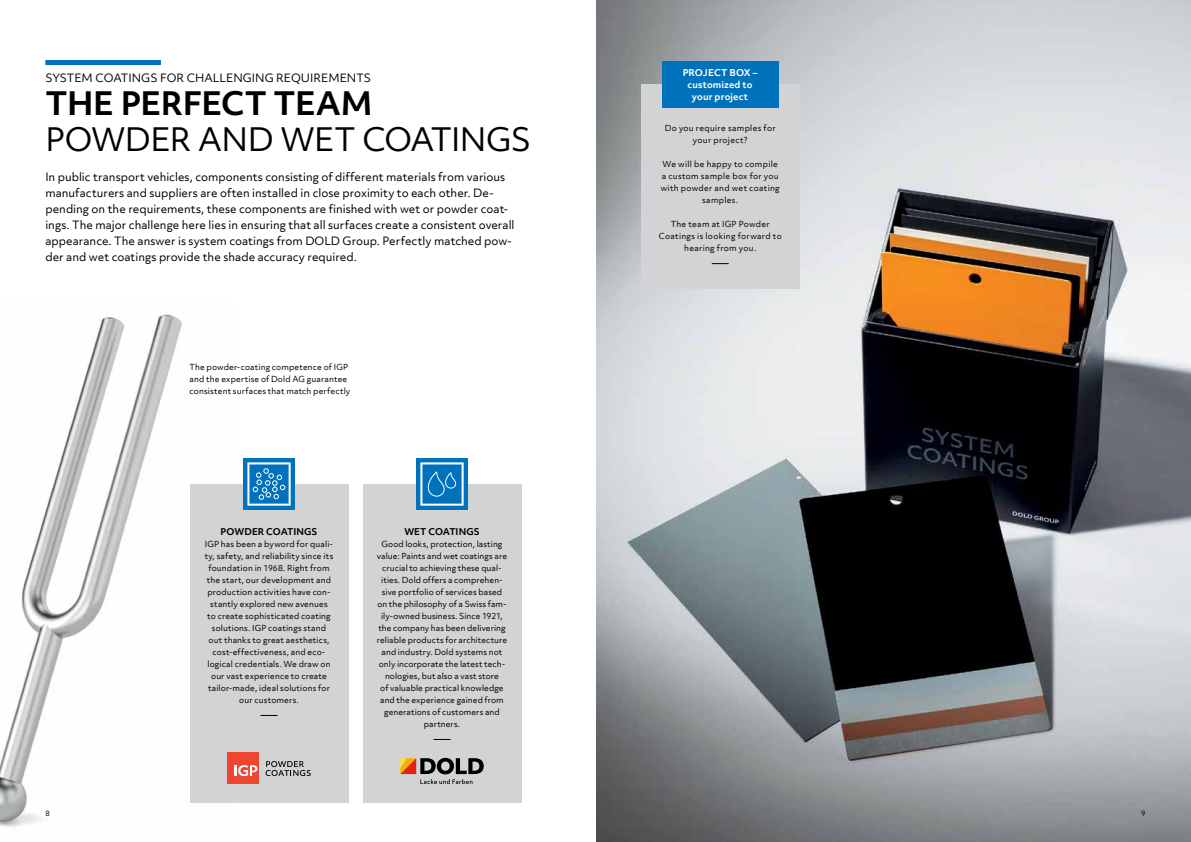
<style>
.page{position:relative;width:1191px;height:842px;background:#fff}
.page>*{position:absolute;margin:0;border:0;box-sizing:border-box;transform-origin:0 0}
.t1{font:31px "Objektiv Mk 3";letter-spacing:-.02em;color:#000}
.t2{font:700 31px "Objektiv Mk 3";letter-spacing:-.015em;color:#000}
.t3{font:11px/16px "Objektiv Mk 3";color:#000}
.t4{font:700 9px/12px "Objektiv Mk 3";letter-spacing:.01em;color:#fff;text-align:center}
.t5{font:700 9px "Objektiv Mk 3";letter-spacing:.005em;color:#000}
.t6{font:8px/12px "Objektiv Mk 3";letter-spacing:.015em;color:#000;text-align:center}
.t7{font:8px/12px "Objektiv Mk 3";letter-spacing:.035em;color:#000;text-align:center}
.t8{font:7px "Objektiv Mk 3";color:#000}
</style>
<div class="page">
<img style="left:596px;top:0;width:595px;height:842px">
<img style="left:0;top:314px;width:234px;height:513px">
<div style="left:45px;top:60px;width:116px;height:5px;background:#0072bc"></div>
<div style="left:362px;top:484px;width:159px;height:318px;background:#d1d3d4"></div>
<svg style="left:433px;top:739px;width:17px;height:1px"></svg>
<div style="left:190px;top:484px;width:158px;height:318px;background:#d1d3d4"></div>
<svg style="left:260px;top:715px;width:17px;height:1px"></svg>
<div style="left:416px;top:458px;width:51px;height:52px;background:#0072bc"></div>
<svg style="left:420px;top:462px;width:43px;height:44px"></svg>
<div style="left:243px;top:458px;width:51px;height:52px;background:#0072bc"></div>
<svg style="left:247px;top:462px;width:44px;height:44px"></svg>
<svg style="left:400px;top:758px;width:84px;height:26px"></svg>
<div style="left:641px;top:85px;width:158px;height:204px;background:#d1d3d4"></div>
<svg style="left:711px;top:263px;width:18px;height:1px"></svg>
<div style="left:662px;top:61px;width:116px;height:47px;background:#0072bc"></div>
<div style="left:227px;top:752px;width:32px;height:32px;background:#ef4630"></div>
<svg style="left:265px;top:761px;width:46px;height:15px"></svg>
<svg style="left:234px;top:765px;width:23px;height:11px"></svg>
<h2 class="t3" style="left:45px;top:70px;width:327px">SYSTEM COATINGS FOR CHALLENGING REQUIREMENTS</h2>
<h1 class="t2" style="left:46px;top:81px;width:328px">THE PERFECT TEAM</h1>
<h1 class="t1" style="left:46px;top:117px;width:487px">POWDER AND WET COATINGS</h1>
<p class="t3" style="left:45px;top:169px;width:471px">In public transport vehicles, components consisting of different materials from various manufacturers and suppliers are often installed in close proximity to each other. De&shy;pending on the requirements, these components are finished with wet or powder coat&shy;ings. The major challenge here lies in ensuring that all surfaces create a consistent overall appearance. The answer is system coatings from DOLD Group. Perfectly matched pow&shy;der and wet coatings provide the shade accuracy required.</p>
<p class="t6" style="left:190px;top:361px;width:162px;text-align:left">The powder-coating competence of IGP and the expertise of Dold AG guarantee consistent surfaces that match perfectly</p>
<p class="t5" style="left:221px;top:525px;width:98px">POWDER COATINGS</p>
<p class="t6" style="left:205px;top:537px;width:130px">IGP has been a byword for quali&shy;ty, safety, and reliability since its foundation in 1968. Right from the start, our development and production activities have con&shy;stantly explored new avenues<br>to create sophisticated coating solutions. IGP coatings stand out thanks to great aesthetics, cost-effectiveness, and eco&shy;logical credentials. We draw on our vast experience to create tailor-made, ideal solutions for our customers.</p>
<p class="t5" style="left:404px;top:525px;width:77px">WET COATINGS</p>
<p class="t6" style="left:377px;top:537px;width:132px">Good looks, protection, lasting value: Paints and wet coatings are crucial to achieving these qual&shy;ities. Dold offers a comprehen&shy;sive portfolio of services based on the philosophy of a Swiss fam&shy;ily-owned business. Since 1921, the company has been delivering reliable products for architecture and industry. Dold systems not only incorporate the latest tech&shy;nologies, but also a vast store<br>of valuable practical knowledge and the experience gained from generations of customers and partners.</p>
<p class="t4" style="left:682px;top:67px;width:76px">PROJECT BOX – customized to your project</p>
<p class="t7" style="left:665px;top:122px;width:112px">Do you require samples for your project?</p>
<p class="t7" style="left:660px;top:158px;width:121px">We will be happy to compile a custom sample box for you with powder and wet coating samples.</p>
<p class="t7" style="left:659px;top:218px;width:124px">The team at IGP Powder<br>Coatings is looking forward to hearing from you.</p>
<p class="t8" style="left:45px;top:809px;width:6px">8</p>
<p class="t8" style="left:1141px;top:809px;width:6px">9</p>
</div>
